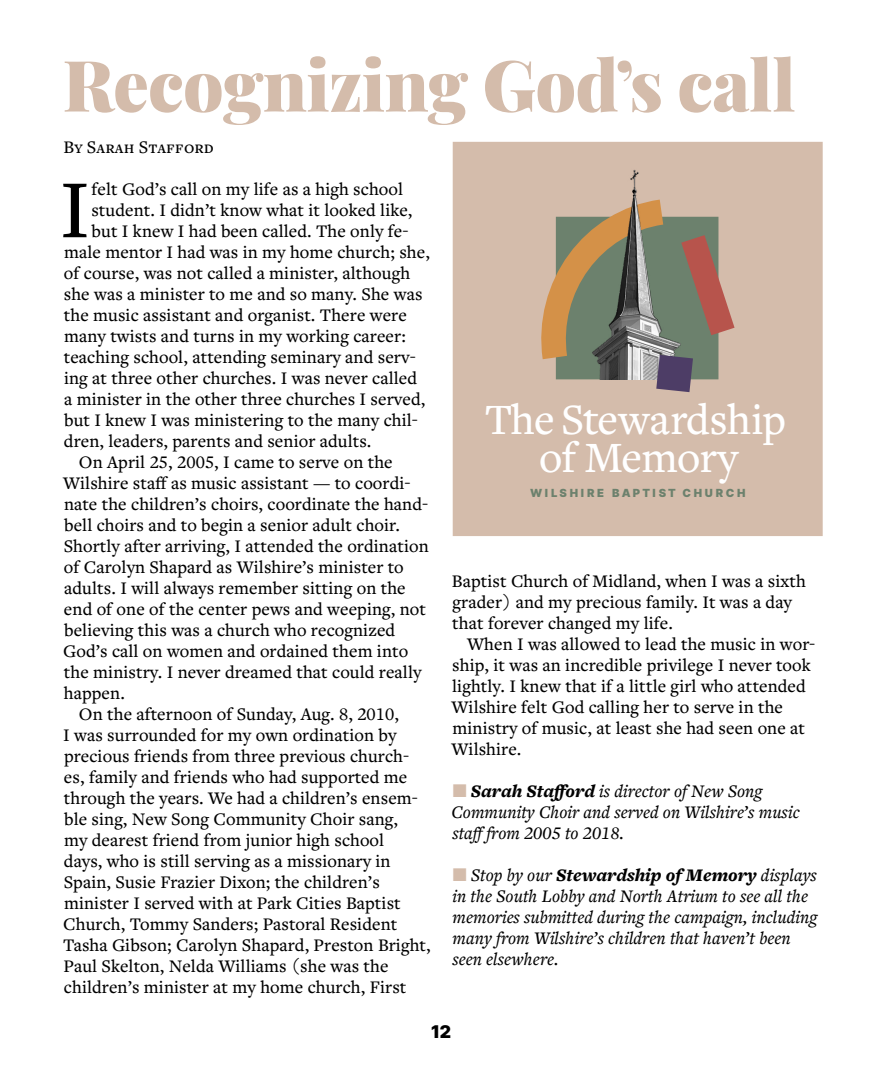
<style>
.page{position:relative;width:882px;height:1071px;background:#fff}
.page>*{position:absolute;margin:0;border:0;box-sizing:border-box;transform-origin:0 0}
.t1{font:500 85.58px "Freight Text Pro";color:#000}
.t2{font:900 70.88px "Playfair Display";letter-spacing:-.01em;color:#d4bcab}
.t3{font:500 44.8px/38.5px "Freight Text Pro";letter-spacing:-.02em;color:#fff;text-align:center}
.t4{font:500 18.38px/21px "Freight Text Pro";letter-spacing:.005em;color:#000}
.t5{font:italic 500 18.38px/21px "Freight Text Pro";color:#000}
.t6{font:900 17.5px "Inter";color:#000}
.t7{font:900 11.2px "Inter";letter-spacing:.24em;color:#6c816d}
.s1{color:#d4bcab}
.s2{font-weight:900}
</style>
<div class="page">
<div style="left:453px;top:142px;width:370px;height:394px;background:#d4bcab"></div>
<div style="left:581px;top:167px;width:112px;height:33px;background:#d4bcab"></div>
<svg style="left:532px;top:200px;width:203px;height:192px;background:#9a8c78"></svg>
<h2 class="t2" style="left:63px;top:29px;width:734px">Recognizing God’s call</h2>
<p class="t4" style="left:64px;top:136px;width:152px">By Sarah Stafford</p>
<h1 class="t1" style="left:59px;top:153px;width:32px">I</h1>
<p class="t4" style="left:92px;top:178px;width:313px">felt God’s call on my life as a high school</p>
<p class="t4" style="left:91px;top:199px;width:323px">student. I didn’t know what it looked like,</p>
<p class="t4" style="left:92px;top:220px;width:318px">but I knew I had been called. The only fe-</p>
<p class="t4" style="left:64px;top:241px;width:367px">male mentor I had was in my home church; she,</p>
<p class="t4" style="left:64px;top:262px;width:348px">of course, was not called a minister, although</p>
<p class="t4" style="left:64px;top:283px;width:360px">she was a minister to me and so many. She was</p>
<p class="t4" style="left:64px;top:304px;width:345px">the music assistant and organist. There were</p>
<p class="t4" style="left:64px;top:325px;width:343px">many twists and turns in my working career:</p>
<p class="t4" style="left:64px;top:346px;width:353px">teaching school, attending seminary and serv-</p>
<p class="t4" style="left:64px;top:367px;width:355px">ing at three other churches. I was never called</p>
<p class="t4" style="left:64px;top:388px;width:363px">a minister in the other three churches I served,</p>
<p class="t4" style="left:64px;top:409px;width:355px">but I knew I was ministering to the many chil-</p>
<p class="t4" style="left:64px;top:430px;width:309px">dren, leaders, parents and senior adults.</p>
<p class="t4" style="left:79px;top:451px;width:315px">On April 25, 2005, I came to serve on the</p>
<p class="t4" style="left:63px;top:472px;width:349px">Wilshire staff as music assistant — to coordi-</p>
<p class="t4" style="left:64px;top:493px;width:366px">nate the children’s choirs, coordinate the hand-</p>
<p class="t4" style="left:64px;top:514px;width:337px">bell choirs and to begin a senior adult choir.</p>
<p class="t4" style="left:64px;top:535px;width:367px">Shortly after arriving, I attended the ordination</p>
<p class="t4" style="left:64px;top:556px;width:341px">of Carolyn Shapard as Wilshire’s minister to</p>
<p class="t4" style="left:64px;top:577px;width:343px">adults. I will always remember sitting on the</p>
<p class="t4" style="left:64px;top:598px;width:364px">end of one of the center pews and weeping, not</p>
<p class="t4" style="left:64px;top:619px;width:333px">believing this was a church who recognized</p>
<p class="t4" style="left:63px;top:640px;width:346px">God’s call on women and ordained them into</p>
<p class="t4" style="left:64px;top:661px;width:359px">the ministry. I never dreamed that could really</p>
<p class="t4" style="left:64px;top:682px;width:62px">happen.</p>
<p class="t4" style="left:79px;top:703px;width:322px">On the afternoon of Sunday, Aug. 8, 2010,</p>
<p class="t4" style="left:63px;top:724px;width:334px">I was surrounded for my own ordination by</p>
<p class="t4" style="left:64px;top:745px;width:347px">precious friends from three previous church-</p>
<p class="t4" style="left:64px;top:766px;width:345px">es, family and friends who had supported me</p>
<p class="t4" style="left:64px;top:787px;width:356px">through the years. We had a children’s ensem-</p>
<p class="t4" style="left:64px;top:808px;width:335px">ble sing, New Song Community Choir sang,</p>
<p class="t4" style="left:64px;top:829px;width:322px">my dearest friend from junior high school</p>
<p class="t4" style="left:64px;top:850px;width:328px">days, who is still serving as a missionary in</p>
<p class="t4" style="left:64px;top:871px;width:318px">Spain, Susie Frazier Dixon; the children’s</p>
<p class="t4" style="left:64px;top:892px;width:338px">minister I served with at Park Cities Baptist</p>
<p class="t4" style="left:63px;top:913px;width:336px">Church, Tommy Sanders; Pastoral Resident</p>
<p class="t4" style="left:63px;top:934px;width:369px">Tasha Gibson; Carolyn Shapard, Preston Bright,</p>
<p class="t4" style="left:64px;top:955px;width:326px">Paul Skelton, Nelda Williams (she was the</p>
<p class="t4" style="left:64px;top:976px;width:344px">children’s minister at my home church, First</p>
<h3 class="t3" style="left:485px;top:399px;width:303px">The Stewardship of Memory</h3>
<p class="t7" style="left:530px;top:484px;width:217px">WILSHIRE BAPTIST CHURCH</p>
<p class="t4" style="left:452px;top:570px;width:355px">Baptist Church of Midland, when I was a sixth grader) and my precious family. It was a day that forever changed my life.</p>
<p class="t4" style="left:451px;top:633px;width:365px;text-indent:16px">When I was allowed to lead the music in wor&shy;ship, it was an incredible privilege I never took lightly. I knew that if a little girl who attended Wilshire felt God calling her to serve in the ministry of music, at least she had seen one at Wilshire.</p>
<p class="t5" style="left:452px;top:780px;width:350px"><span class="s1">■</span> <span class="s2">Sarah Stafford</span> is director of New Song<br>Community Choir and served on Wilshire’s music stafffrom 2005 to 2018.</p>
<p class="t5" style="left:452px;top:864px;width:367px"><span class="s1">■</span> Stop by our <span class="s2">Stewardship of Memory</span> displays in the South Lobby and North Atrium to see all the memories submitted during the campaign, including many from Wilshire’s children that haven’t been seen elsewhere.</p>
<p class="t6" style="left:431px;top:1018px;width:22px">12</p>
</div>
